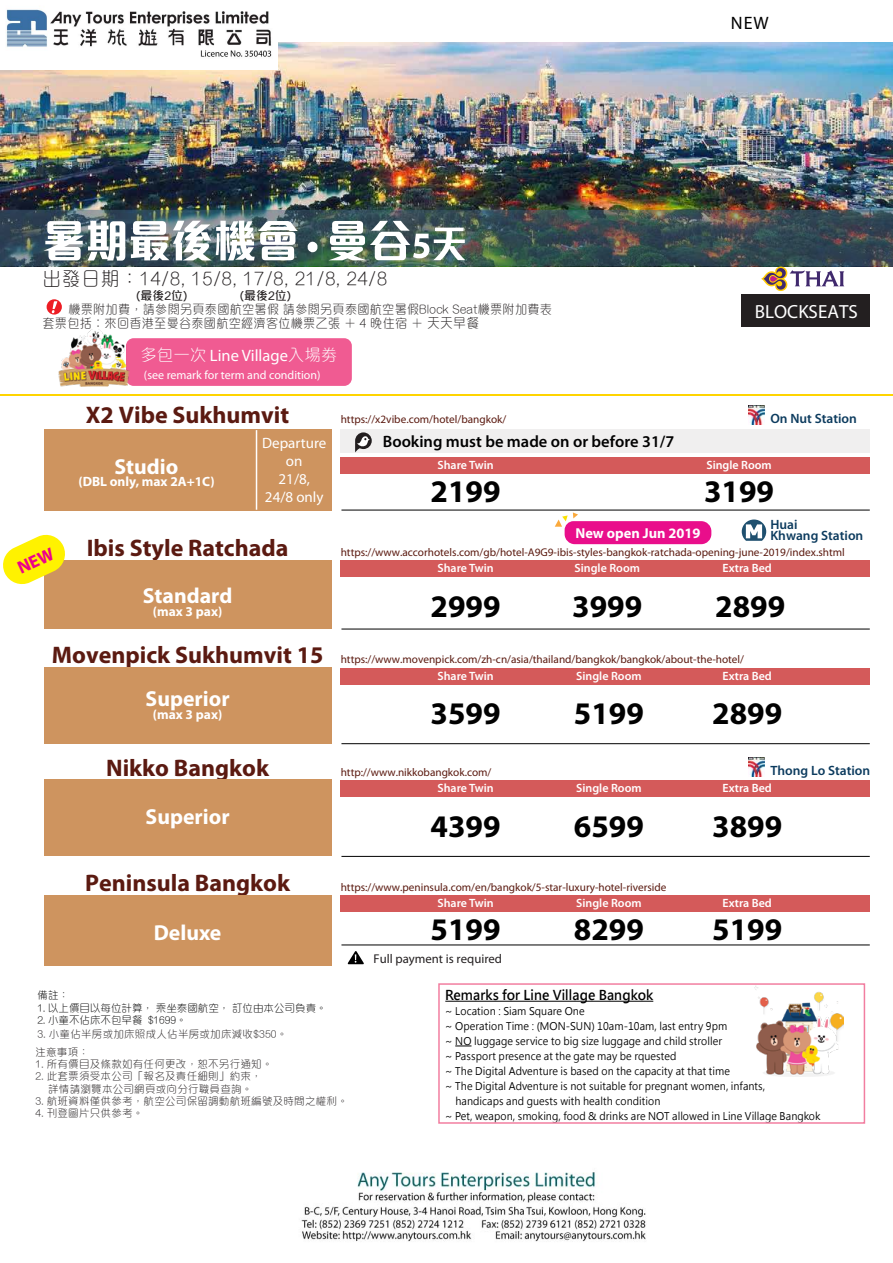
<style>
.page{position:relative;width:893px;height:1263px;background:#fff}
.page>*{position:absolute;margin:0;border:0;box-sizing:border-box;transform-origin:0 0}
.t1{font:700 31.5px "Myriad Pro";color:#010101}
.t2{font:700 24px "Myriad Pro";color:#5b1a11}
.t3{font:700 21.75px "Myriad Pro";color:#fff}
.t4{font:300 19.5px "M Elle HK";letter-spacing:.05em;color:#231f20;scale:.95 1}
.t5{font:19.05px "Myriad Pro";color:#fff}
.t6{font:18px "Myriad Pro";color:#000}
.t7{font:600 16.5px "Myriad Pro";color:#010101}
.t8{font:16.5px "Myriad Pro";color:#fff}
.t9{font:15px/18px "Myriad Pro";color:#fff;text-align:center}
.t10{font:700 14.4px "Myriad Pro";color:#fff}
.t11{font:600 13.5px/11.7px "Myriad Pro";color:#0c3b5e}
.t12{font:700 13.5px "Myriad Pro";color:#fff}
.t13{font:700 13.5px "Microsoft Jheng Hei";letter-spacing:.005em;color:#010101;scale:.95 1}
.t14{font:300 12.75px/13.5px "M Elle HK";letter-spacing:.025em;color:#231f20;scale:.95 1}
.t15{font:12.75px "Myriad Pro";color:#231f20}
.t16{font:600 12px "Myriad Pro";color:#fff}
.t17{font:12px "Myriad Pro";color:#fff}
.t18{font:500 12px "M Elle HK";color:#231f20}
.t19{font:11.25px "Myriad Pro";color:#5b1a10}
.t20{font:10.5px "Microsoft Jheng Hei";letter-spacing:.005em;color:#010101;scale:.95 1}
.t21{font:300 10.5px/17.5px "M Elle HK";letter-spacing:.025em;color:#231f20}
.t22{font:300 10.5px "M Elle HK";color:#010101}
.s1{font-size:13.5px}
.s2{font-family:"M Elle HK";font-weight:300}
</style>
<div class="page">
<img style="left:0;top:43px;width:893px;height:167px">
<img style="left:0;top:210px;width:893px;height:56px">
<div style="left:741px;top:294px;width:129px;height:33px;background:#231f20"></div>
<svg style="left:761px;top:267px;width:83px;height:24px"></svg>
<svg style="left:43px;top:221px;width:82px;height:40px"></svg>
<img style="left:131px;top:221px;width:167px;height:39px">
<svg style="left:307px;top:242px;width:11px;height:10px"></svg>
<img style="left:329px;top:221px;width:136px;height:39px">
<div style="left:126px;top:338px;width:226px;height:48px;background:#f05b92;border-radius:8px"></div>
<img style="left:59px;top:329px;width:70px;height:57px">
<hr style="left:0;top:395px;width:893px;height:1px;background:#ffd400">
<div style="left:44px;top:429px;width:287px;height:81px;background:#ce945f"></div>
<div style="left:341px;top:457px;width:529px;height:17px;background:#d45a5a"></div>
<div style="left:341px;top:430px;width:529px;height:23px;background:#f0efef"></div>
<hr style="left:341px;top:510px;width:529px;height:1px;background:#010101">
<div style="left:44px;top:560px;width:287px;height:69px;background:#ce945f"></div>
<div style="left:341px;top:560px;width:529px;height:17px;background:#d45a5a"></div>
<hr style="left:341px;top:629px;width:529px;height:1px;background:#010101">
<div style="left:44px;top:667px;width:287px;height:77px;background:#ce945f"></div>
<div style="left:341px;top:668px;width:529px;height:17px;background:#d45a5a"></div>
<hr style="left:341px;top:743px;width:529px;height:1px;background:#010101">
<img style="left:749px;top:405px;width:16px;height:19px">
<div style="left:44px;top:779px;width:287px;height:77px;background:#ce945f"></div>
<div style="left:341px;top:780px;width:529px;height:16px;background:#d45a5a"></div>
<hr style="left:341px;top:856px;width:529px;height:1px;background:#010101">
<div style="left:44px;top:895px;width:287px;height:71px;background:#ce945f"></div>
<div style="left:341px;top:895px;width:529px;height:16px;background:#d45a5a"></div>
<hr style="left:341px;top:945px;width:529px;height:1px;background:#010101">
<svg style="left:347px;top:951px;width:17px;height:13px"></svg>
<img style="left:749px;top:758px;width:16px;height:19px">
<hr style="left:256px;top:430px;width:1px;height:80px;background:#fff">
<svg style="left:742px;top:519px;width:24px;height:22px"></svg>
<hr style="left:445px;top:1001px;width:208px;height:1px;background:#010101">
<svg style="left:455px;top:1046px;width:16px;height:1px"></svg>
<img style="left:755px;top:986px;width:88px;height:91px">
<div style="left:438px;top:983px;width:427px;height:141px;border:2px solid #f27ea0"></div>
<div style="left:565px;top:521px;width:146px;height:23px;background:#e90e8b;border-radius:10px"></div>
<svg style="left:555px;top:512px;width:23px;height:15px"></svg>
<svg style="left:355px;top:432px;width:17px;height:20px"></svg>
<svg style="left:47px;top:299px;width:15px;height:16px"></svg>
<svg style="left:52px;top:301px;width:5px;height:12px"></svg>
<img style="left:1px;top:9px;width:276px;height:60px">
<img style="left:301px;top:1172px;width:345px;height:70px">
<svg style="left:3px;top:534px;width:62px;height:51px"></svg>
<h3 class="t6" style="left:731px;top:12px;width:39px">NEW</h3>
<h3 class="t4" style="left:43px;top:264px;width:364px">出發日期：14/8, 15/8, 17/8, 21/8, 24/8</h3>
<p class="t14" style="left:43px;top:302px;width:538px;text-indent:26px">機票附加費，請參閱另頁泰國航空暑假 請參閱另頁泰國航空暑假Block Seat機票附加費表套票包括︰來回香港至曼谷泰國航空經濟客位機票乙張 ＋ 4 晚住宿 ＋ <span class="s1">天天早餐</span></p>
<h3 class="t5" style="left:755px;top:300px;width:105px">BLOCKSEATS</h3>
<h3 class="t8" style="left:140px;top:346px;width:199px"><span class="s2">多包一次</span> Line Village<span class="s2">入場劵</span></h3>
<p class="t17" style="left:144px;top:368px;width:178px">(see remark for term and condition)</p>
<h2 class="t2" style="left:86px;top:399px;width:205px">X2 Vibe Sukhumvit</h2>
<h3 class="t3" style="left:115px;top:452px;width:65px">Studio</h3>
<p class="t12" style="left:78px;top:473px;width:138px">(DBL only, max 2A+1C)</p>
<h1 class="t1" style="left:431px;top:471px;width:72px">2199</h1>
<p class="t18" style="left:136px;top:287px;width:52px">(最後2位)</p>
<p class="t18" style="left:240px;top:287px;width:52px">(最後2位)</p>
<p class="t11" style="left:770px;top:413px;width:88px">On Nut Station</p>
<p class="t19" style="left:341px;top:412px;width:167px">https://x2vibe.com/hotel/bangkok/</p>
<h3 class="t7" style="left:383px;top:431px;width:293px">Booking must be made on or before 31/7</h3>
<h3 class="t9" style="left:262px;top:433px;width:66px">Departure on<br>21/8,<br>24/8 only</h3>
<p class="t16" style="left:706px;top:457px;width:67px">Single Room</p>
<p class="t16" style="left:438px;top:457px;width:58px">Share Twin</p>
<h1 class="t1" style="left:704px;top:471px;width:72px">3199</h1>
<p class="t11" style="left:770px;top:518px;width:94px">Huai<br>Khwang Station</p>
<h3 class="t10" style="left:575px;top:524px;width:126px">New open Jun 2019</h3>
<h2 class="t2" style="left:87px;top:532px;width:203px">Ibis Style Ratchada</h2>
<h3 class="t3" style="left:143px;top:581px;width:91px">Standard</h3>
<p class="t12" style="left:153px;top:602px;width:71px">(max 3 pax)</p>
<h1 class="t1" style="left:431px;top:586px;width:72px">2999</h1>
<p class="t19" style="left:341px;top:545px;width:506px">https://www.accorhotels.com/gb/hotel-A9G9-ibis-styles-bangkok-ratchada-opening-june-2019/index.shtml</p>
<p class="t16" style="left:575px;top:560px;width:67px">Single Room</p>
<p class="t16" style="left:438px;top:560px;width:58px">Share Twin</p>
<p class="t16" style="left:722px;top:560px;width:51px">Extra Bed</p>
<h1 class="t1" style="left:715px;top:586px;width:72px">2899</h1>
<h1 class="t1" style="left:572px;top:586px;width:72px">3999</h1>
<h2 class="t2" style="left:52px;top:639px;width:273px">Movenpick Sukhumvit 15</h2>
<h3 class="t3" style="left:146px;top:685px;width:86px">Superior</h3>
<p class="t12" style="left:153px;top:705px;width:71px">(max 3 pax)</p>
<h1 class="t1" style="left:431px;top:693px;width:72px">3599</h1>
<p class="t19" style="left:341px;top:652px;width:405px">https://www.movenpick.com/zh-cn/asia/thailand/bangkok/bangkok/about-the-hotel/</p>
<p class="t16" style="left:576px;top:668px;width:67px">Single Room</p>
<p class="t16" style="left:722px;top:668px;width:51px">Extra Bed</p>
<p class="t16" style="left:438px;top:668px;width:58px">Share Twin</p>
<h1 class="t1" style="left:574px;top:693px;width:72px">5199</h1>
<h1 class="t1" style="left:712px;top:693px;width:72px">2899</h1>
<h2 class="t2" style="left:106px;top:752px;width:164px">Nikko Bangkok</h2>
<h3 class="t3" style="left:146px;top:803px;width:86px">Superior</h3>
<h1 class="t1" style="left:431px;top:806px;width:72px">4399</h1>
<p class="t19" style="left:341px;top:765px;width:152px">http://www.nikkobangkok.com/</p>
<p class="t16" style="left:438px;top:780px;width:58px">Share Twin</p>
<p class="t16" style="left:576px;top:780px;width:67px">Single Room</p>
<h1 class="t1" style="left:574px;top:806px;width:72px">6599</h1>
<h2 class="t2" style="left:85px;top:867px;width:206px">Peninsula Bangkok</h2>
<h3 class="t3" style="left:154px;top:919px;width:69px">Deluxe</h3>
<p class="t19" style="left:341px;top:880px;width:327px">https://www.peninsula.com/en/bangkok/5-star-luxury-hotel-riverside</p>
<h1 class="t1" style="left:431px;top:909px;width:72px">5199</h1>
<p class="t16" style="left:576px;top:895px;width:67px">Single Room</p>
<p class="t16" style="left:438px;top:895px;width:58px">Share Twin</p>
<h1 class="t1" style="left:574px;top:909px;width:72px">8299</h1>
<p class="t15" style="left:373px;top:951px;width:130px">Full payment is required</p>
<p class="t11" style="left:770px;top:764px;width:101px">Thong Lo Station</p>
<p class="t16" style="left:722px;top:780px;width:51px">Extra Bed</p>
<h1 class="t1" style="left:712px;top:806px;width:72px">3899</h1>
<p class="t16" style="left:722px;top:895px;width:51px">Extra Bed</p>
<h1 class="t1" style="left:712px;top:909px;width:72px">5199</h1>
<p class="t22" style="left:38px;top:988px;width:33px">備註：</p>
<p class="t22" style="left:38px;top:1000px;width:291px">1. 以上價目以每位計算， 乘坐泰國航空， 訂位由本公司負責。</p>
<p class="t22" style="left:38px;top:1013px;width:151px">2. 小童不佔床不包早餐 $1699。</p>
<p class="t21" style="left:35px;top:1024px;width:253px">3. 小童佔半房或加床照成人佔半房或加床減收$350。注意事項：</p>
<p class="t21" style="left:35px;top:1054px;width:239px">1. 所有價目及條款如有任何更改，恕不另行通知。</p>
<p class="t21" style="left:35px;top:1068px;width:228px;line-height:13.5px;text-align:center">2. 此套票須受本公司「報名及責任細則」約束，詳情請瀏覽本公司網頁或向分行職員查詢。</p>
<p class="t21" style="left:35px;top:1091px;width:314px">3. 航班資料僅供參考，航空公司保留調動航班編號及時間之權利。</p>
<p class="t21" style="left:35px;top:1103px;width:109px">4. 刊登圖片只供參考。</p>
<p class="t13" style="left:445px;top:987px;width:220px">Remarks for Line Village Bangkok</p>
<p class="t20" style="left:445px;top:1004px;width:148px">~ Location : Siam Square One</p>
<p class="t20" style="left:445px;top:1019px;width:298px">~ Operation Time : (MON-SUN) 10am-10am, last entry 9pm</p>
<p class="t20" style="left:445px;top:1034px;width:293px">~ NO luggage service to big size luggage and child stroller</p>
<p class="t20" style="left:445px;top:1049px;width:245px">~ Passport presence at the gate may be rquested</p>
<p class="t20" style="left:445px;top:1064px;width:301px">~ The Digital Adventure is based on the capacity at that time</p>
<p class="t20" style="left:445px;top:1079px;width:338px">~ The Digital Adventure is not suitable for pregnant women, infants,</p>
<p class="t20" style="left:455px;top:1094px;width:217px">handicaps and guests with health condition</p>
<p class="t20" style="left:445px;top:1110px;width:397px">~ Pet, weapon, smoking, food &amp; drinks are NOT allowed in Line Village Bangkok</p>
</div>
